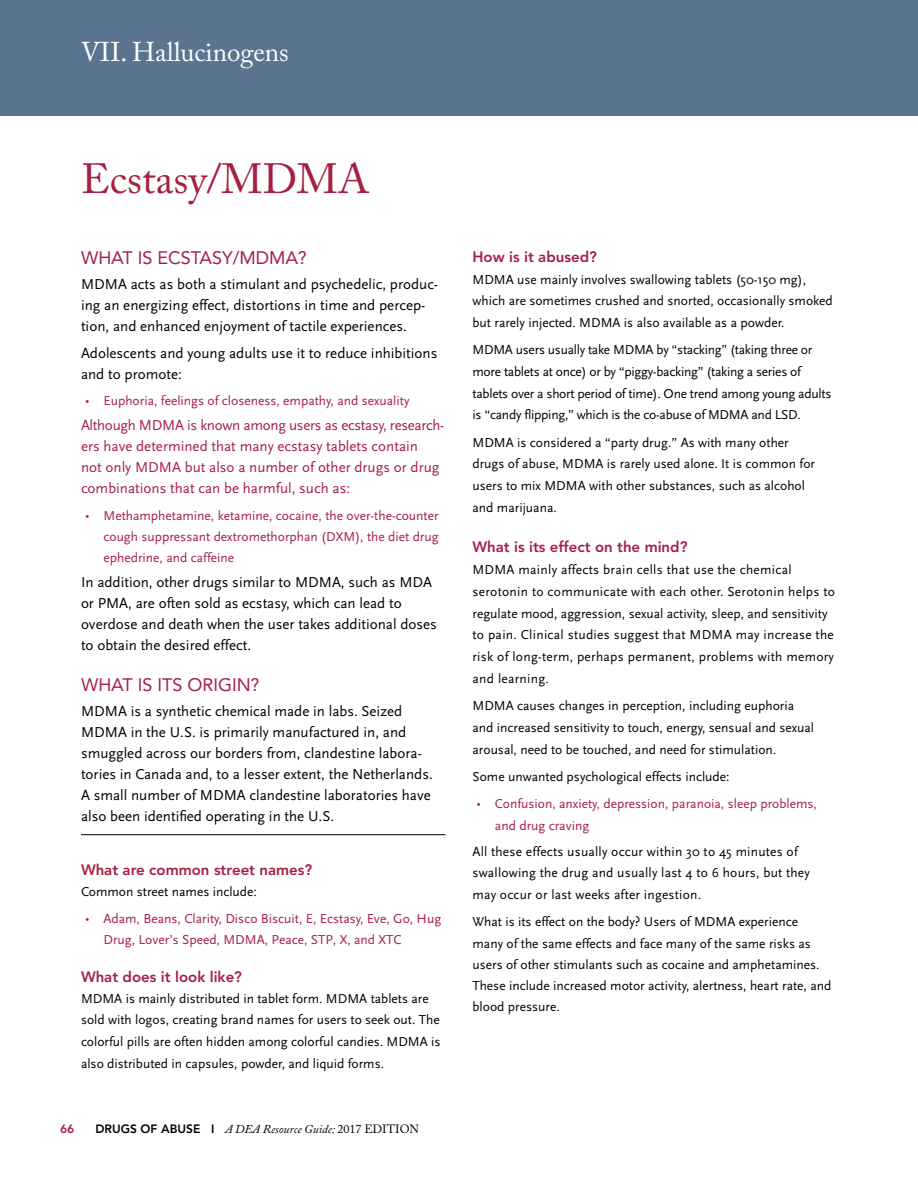
<style>
.page{position:relative;width:918px;height:1188px;background:#fff}
.page>*{position:absolute;margin:0;border:0;box-sizing:border-box;transform-origin:0 0}
.t1{font:42px "Adobe Caslon Pro";color:#a51f43}
.t2{font:27px "Adobe Caslon Pro";color:#fff}
.t3{font:18px "Avenir";color:#a51f43}
.t4{font:15px/21px "Scala Sans";color:#000}
.t5{font:15px/21px "Scala Sans";color:#a51f43}
.t6{font:800 15px "Avenir";color:#a51f43}
.t7{font:13.5px/21.8px "Scala Sans";color:#000}
.t8{font:13.5px "Scala Sans";color:#a51f43}
.t9{font:13.5px/21.8px "Scala Sans";letter-spacing:.02em;color:#000}
.t10{font:13.5px/21.8px "Scala Sans";letter-spacing:-.02em;color:#000}
.t11{font:italic 12px "Adobe Caslon Pro";color:#000}
.t12{font:800 12px "Avenir";color:#a51f43}
.s1{font-family:"Myriad Pro"}
.s2{font-family:"Avenir";font-weight:800;font-style:normal}
.s3{font-style:normal}
</style>
<div class="page">
<div style="left:0;top:0;width:918px;height:116px;background:#5b7590"></div>
<hr style="left:81px;top:834px;width:365px;height:1px;background:#000">
<h2 class="t2" style="left:81px;top:36px;width:209px">VII. Hallucinogens</h2>
<h3 class="t1" style="left:81px;top:154px;width:290px">Ecstasy/MDMA</h3>
<h4 class="t3" style="left:81px;top:247px;width:227px">WHAT IS ECSTASY/MDMA?</h4>
<p class="t4" style="left:81px;top:274px;width:359px">MDMA acts as both a stimulant and psychedelic, produc&shy;ing an energizing effect, distortions in time and percep&shy;tion, and enhanced enjoyment of tactile experiences.</p>
<p class="t4" style="left:81px;top:343px;width:358px">Adolescents and young adults use it to reduce inhibitions and to promote:</p>
<p class="t8" style="left:86px;top:393px;width:326px"><span class="s1">•</span> Euphoria, feelings of closeness, empathy, and sexuality</p>
<p class="t5" style="left:81px;top:415px;width:365px">Although MDMA is known among users as ecstasy, research&shy;ers have determined that many ecstasy tablets contain<br>not only MDMA but also a number of other drugs or drug combinations that can be harmful, such as:</p>
<p class="t8" style="left:86px;top:508px;width:355px"><span class="s1">•</span> Methamphetamine, ketamine, cocaine, the over-the-counter</p>
<p class="t8" style="left:103px;top:529px;width:337px">cough suppressant dextromethorphan (DXM), the diet drug</p>
<p class="t8" style="left:103px;top:550px;width:132px">ephedrine, and caffeine</p>
<p class="t4" style="left:81px;top:572px;width:357px">In addition, other drugs similar to MDMA, such as MDA or PMA, are often sold as ecstasy, which can lead to overdose and death when the user takes additional doses to obtain the desired effect.</p>
<h4 class="t3" style="left:81px;top:674px;width:180px">WHAT IS ITS ORIGIN?</h4>
<p class="t4" style="left:81px;top:701px;width:353px">MDMA is a synthetic chemical made in labs. Seized MDMA in the U.S. is primarily manufactured in, and smuggled across our borders from, clandestine labora&shy;tories in Canada and, to a lesser extent, the Netherlands.<br>A small number of MDMA clandestine laboratories have also been identified operating in the U.S.</p>
<h4 class="t6" style="left:81px;top:861px;width:233px">What are common street names?</h4>
<p class="t7" style="left:81px;top:881px;width:177px">Common street names include:</p>
<p class="t8" style="left:85px;top:911px;width:357px"><span class="s1">•</span> Adam, Beans, Clarity, Disco Biscuit, E, Ecstasy, Eve, Go, Hug</p>
<p class="t8" style="left:103px;top:932px;width:300px">Drug, Lover’s Speed, MDMA, Peace, STP, X, and XTC</p>
<h4 class="t6" style="left:81px;top:968px;width:163px">What does it look like?</h4>
<p class="t7" style="left:81px;top:988px;width:361px">MDMA is mainly distributed in tablet form. MDMA tablets are sold with logos, creating brand names for users to seek out. The colorful pills are often hidden among colorful candies. MDMA is also distributed in capsules, powder, and liquid forms.</p>
<p class="t12" style="left:60px;top:1121px;width:16px">66</p>
<p class="t11" style="left:96px;top:1121px;width:325px"><span class="s2">DRUGS OF ABUSE I</span> A DEA Resource Guide: <span class="s3">2017 EDITION</span></p>
<h4 class="t6" style="left:472px;top:248px;width:126px">How is it abused?</h4>
<p class="t7" style="left:472px;top:269px;width:362px">MDMA use mainly involves swallowing tablets (50-150 mg), which are sometimes crushed and snorted, occasionally smoked but rarely injected. MDMA is also available as a powder.</p>
<p class="t10" style="left:472px;top:339px;width:360px">MDMA users usually take MDMA by “stacking” (taking three or more tablets at once) or by “piggy-backing” (taking a series of tablets over a short period of time). One trend among young adults is “candy flipping,” which is the co-abuse of MDMA and LSD.</p>
<p class="t7" style="left:472px;top:432px;width:344px">MDMA is considered a “party drug.” As with many other drugs of abuse, MDMA is rarely used alone. It is common for users to mix MDMA with other substances, such as alcohol and marijuana.</p>
<h4 class="t6" style="left:472px;top:538px;width:216px">What is its effect on the mind?</h4>
<p class="t9" style="left:472px;top:559px;width:364px">MDMA mainly affects brain cells that use the chemical serotonin to communicate with each other. Serotonin helps to regulate mood, aggression, sexual activity, sleep, and sensitivity to pain. Clinical studies suggest that MDMA may increase the risk of long-term, perhaps permanent, problems with memory and learning.</p>
<p class="t7" style="left:472px;top:695px;width:343px">MDMA causes changes in perception, including euphoria and increased sensitivity to touch, energy, sensual and sexual arousal, need to be touched, and need for stimulation.</p>
<p class="t7" style="left:472px;top:766px;width:259px">Some unwanted psychological effects include:</p>
<p class="t8" style="left:477px;top:796px;width:342px"><span class="s1">•</span> Confusion, anxiety, depression, paranoia, sleep problems,</p>
<p class="t8" style="left:495px;top:818px;width:96px">and drug craving</p>
<p class="t7" style="left:472px;top:841px;width:339px">All these effects usually occur within 30 to 45 minutes of swallowing the drug and usually last 4 to 6 hours, but they may occur or last weeks after ingestion.</p>
<p class="t7" style="left:472px;top:912px;width:360px;line-height:21.1px">What is its effect on the body? Users of MDMA experience many of the same effects and face many of the same risks as users of other stimulants such as cocaine and amphetamines.<br>These include increased motor activity, alertness, heart rate, and blood pressure.</p>
</div>
